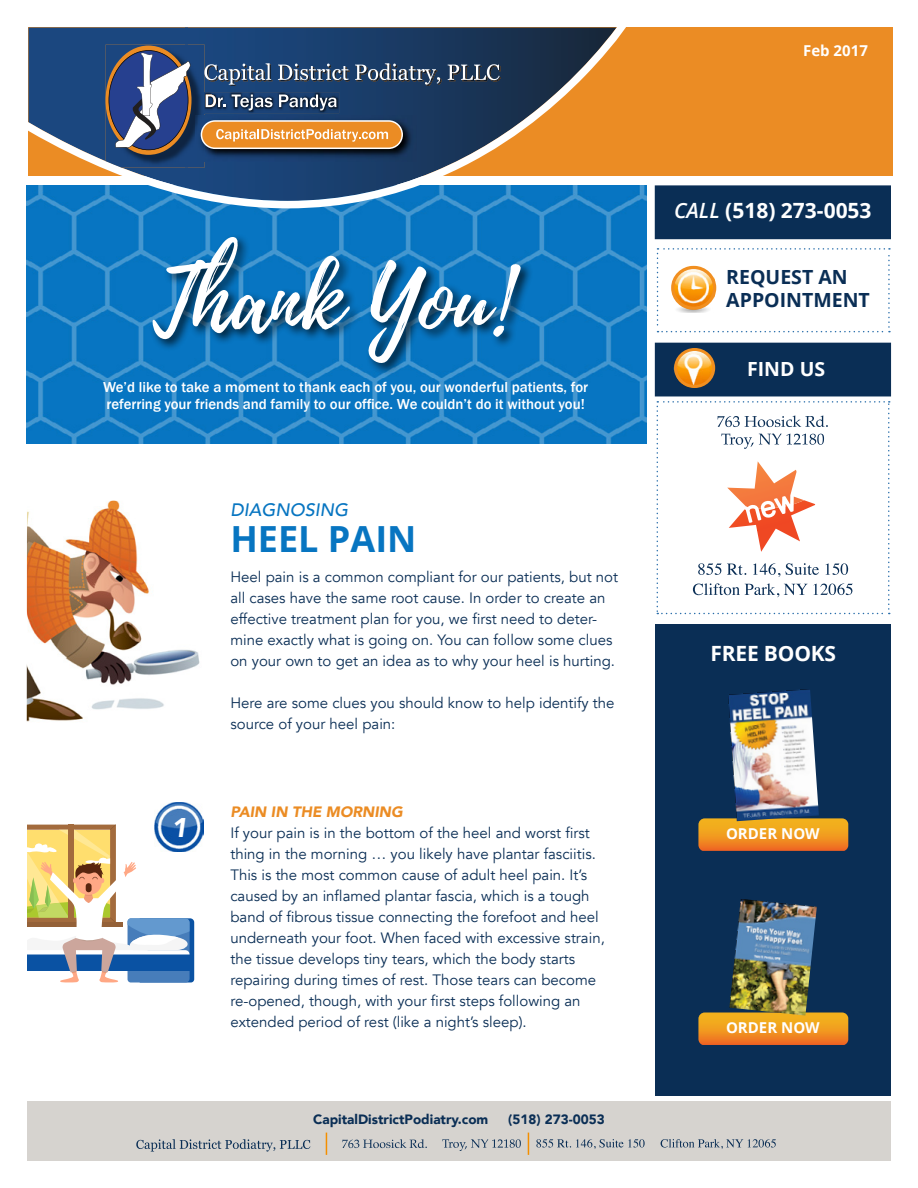
<style>
.page{position:relative;width:918px;height:1188px;background:#fff}
.page>*{position:absolute;margin:0;border:0;box-sizing:border-box;transform-origin:0 0}
.t1{font:700 36px "Open Sans";color:#0775c1}
.t2{font:italic 900 27px "Avenir";color:#fff}
.t3{font:700 21px "Open Sans";letter-spacing:-.005em;color:#fff}
.t4{font:700 19.5px/23.4px "Open Sans";color:#0a2e55}
.t5{font:700 19.5px "Open Sans";color:#fff}
.t6{font:italic 500 18px "Avenir";color:#0775c1}
.t7{font:15px/21px "Avenir";color:#0a2e55}
.t8{font:700 15px "Open Sans";color:#fff}
.t9{font:italic 900 15px "Avenir";color:#eb8c24}
.t10{font:500 14.85px/17.5px "Franklin Gothic";color:#fff}
.t11{font:900 13.5px "Avenir";color:#0a2e55}
.s1{font-weight:600;font-style:italic}
</style>
<div class="page">
<img style="left:27px;top:501px;width:173px;height:221px">
<img style="left:27px;top:185px;width:619px;height:259px">
<div style="left:28px;top:28px;width:864px;height:148px;background:#eb8c24"></div>
<svg style="left:27px;top:28px;width:612px;height:180px"></svg>
<img style="left:226px;top:92px;width:113px;height:21px">
<svg style="left:232px;top:95px;width:40px;height:15px"></svg>
<svg style="left:279px;top:95px;width:58px;height:15px"></svg>
<img style="left:106px;top:45px;width:99px;height:123px">
<svg style="left:204px;top:92px;width:22px;height:21px"></svg>
<div style="left:106px;top:46px;width:86px;height:109px;background:#eb8c24;border-radius:50%"></div>
<svg style="left:109px;top:50px;width:82px;height:100px;background:#666f92"></svg>
<svg style="left:204px;top:63px;width:297px;height:22px;background:#4a607d"></svg>
<img style="left:196px;top:115px;width:220px;height:47px">
<svg style="left:201px;top:120px;width:202px;height:29px"></svg>
<div style="left:655px;top:185px;width:236px;height:54px;background:#0a2e55"></div>
<div style="left:656px;top:625px;width:235px;height:471px;background:#0a2e55"></div>
<div style="left:27px;top:1102px;width:864px;height:59px;background:#d6d3cf"></div>
<svg style="left:342px;top:1139px;width:85px;height:9px"></svg>
<svg style="left:442px;top:1139px;width:79px;height:12px"></svg>
<svg style="left:528px;top:1133px;width:1px;height:22px"></svg>
<svg style="left:136px;top:1139px;width:174px;height:13px"></svg>
<svg style="left:326px;top:1133px;width:1px;height:22px"></svg>
<svg style="left:536px;top:1139px;width:240px;height:10px"></svg>
<svg style="left:698px;top:818px;width:150px;height:33px;background:#ec9220"></svg>
<svg style="left:698px;top:1012px;width:150px;height:33px;background:#ec9220"></svg>
<img style="left:728px;top:689px;width:91px;height:132px">
<svg style="left:655px;top:343px;width:236px;height:271px"></svg>
<svg style="left:657px;top:248px;width:233px;height:84px"></svg>
<img style="left:729px;top:899px;width:88px;height:117px">
<div style="left:149px;top:234px;width:384px;height:142px;background:#000;opacity:.75"></div>
<svg style="left:153px;top:237px;width:197px;height:103px"></svg>
<svg style="left:366px;top:259px;width:155px;height:107px"></svg>
<img style="left:155px;top:803px;width:49px;height:45px">
<svg style="left:27px;top:825px;width:167px;height:158px"></svg>
<p class="t8" style="left:803px;top:40px;width:66px">Feb 2017</p>
<p class="t10" style="left:103px;top:378px;width:487px">We’d like to take a moment to thank each of you, our wonderful patients, for referring your friends and family to our office. We couldn’t do it without you!</p>
<p class="t6" style="left:230px;top:499px;width:119px">DIAGNOSING</p>
<h1 class="t1" style="left:230px;top:514px;width:188px">HEEL PAIN</h1>
<h2 class="t2" style="left:171px;top:805px;width:17px">1</h2>
<p class="t7" style="left:230px;top:566px;width:389px">Heel pain is a common compliant for our patients, but not all cases have the same root cause. In order to create an effective treatment plan for you, we first need to deter&shy;mine exactly what is going on. You can follow some clues on your own to get an idea as to why your heel is hurting.</p>
<p class="t7" style="left:230px;top:692px;width:386px">Here are some clues you should know to help identify the source of your heel pain:</p>
<p class="t9" style="left:230px;top:799px;width:174px">PAIN IN THE MORNING</p>
<p class="t7" style="left:230px;top:823px;width:376px">If your pain is in the bottom of the heel and worst first thing in the morning … you likely have plantar fasciitis.<br>This is the most common cause of adult heel pain. It’s caused by an inflamed plantar fascia, which is a tough band of fibrous tissue connecting the forefoot and heel underneath your foot. When faced with excessive strain, the tissue develops tiny tears, which the body starts repairing during times of rest. Those tears can become re-opened, though, with your first steps following an extended period of rest (like a night’s sleep).</p>
<p class="t11" style="left:313px;top:1108px;width:177px">CapitalDistrictPodiatry.com</p>
<p class="t11" style="left:508px;top:1108px;width:98px">(518) 273-0053</p>
<h3 class="t3" style="left:674px;top:196px;width:199px"><span class="s1">CALL</span> (518) 273-0053</h3>
<h3 class="t4" style="left:726px;top:265px;width:145px">REQUEST AN<br>APPOINTMENT</h3>
<h3 class="t5" style="left:747px;top:356px;width:79px">FIND US</h3>
<h3 class="t3" style="left:711px;top:639px;width:127px">FREE BOOKS</h3>
<p class="t8" style="left:726px;top:823px;width:95px">ORDER NOW</p>
<p class="t8" style="left:726px;top:1017px;width:95px">ORDER NOW</p>
</div>
